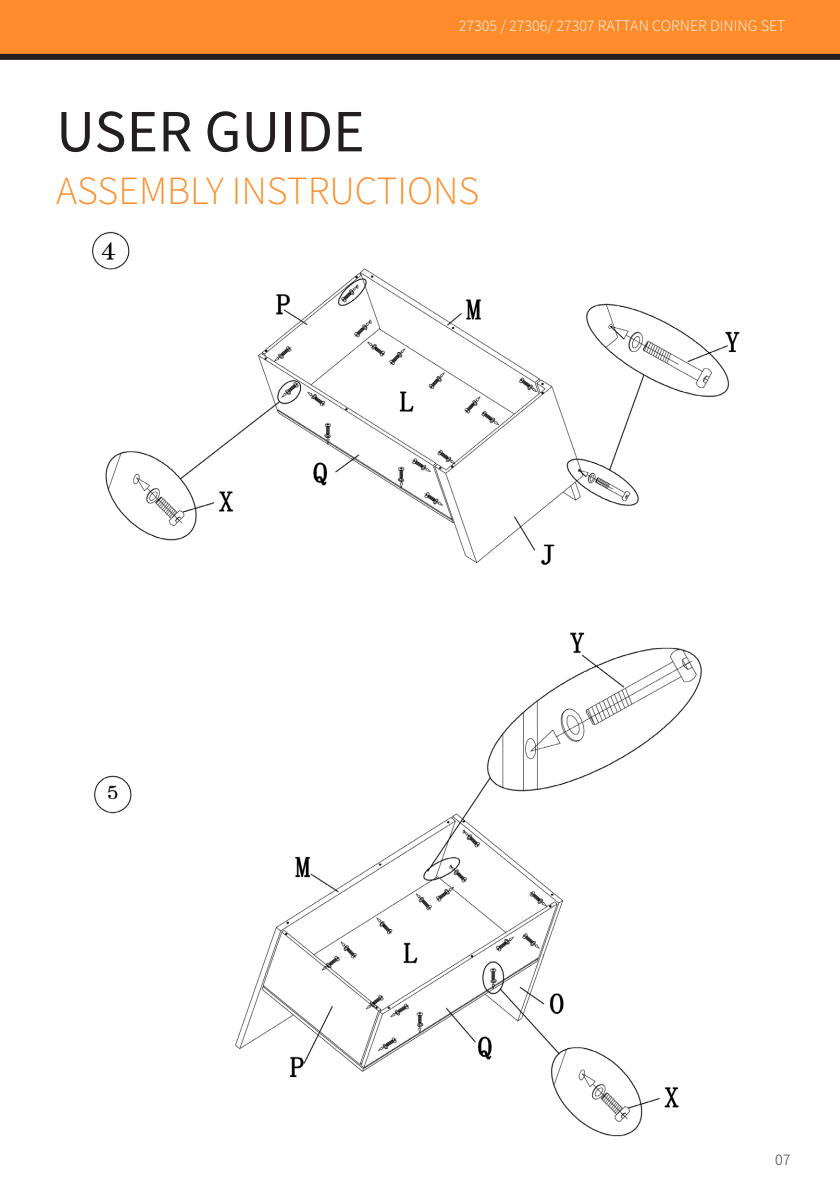
<style>
.page{position:relative;width:840px;height:1191px;background:#fff}
.page>*{position:absolute;margin:0;border:0;box-sizing:border-box;transform-origin:0 0}
.t1{font:60px "Source Sans Pro";color:#231f20}
.t2{font:300 40px "Source Sans Pro";color:#ff8c2b}
.t3{font:300 16px "Source Sans Pro";color:#fff}
.t4{font:300 16px "Source Sans Pro";color:#231f20}
</style>
<div class="page">
<img style="left:92px;top:231px;width:648px;height:906px">
<div style="left:0;top:0;width:839px;height:57px;background:#ff8c2b"></div>
<div style="left:0;top:54px;width:839px;height:6px;background:#231f20"></div>
<p class="t3" style="left:458px;top:15px;width:328px">27305 / 27306/ 27307 RATTAN CORNER DINING SET</p>
<p class="t1" style="left:56px;top:91px;width:310px">USER GUIDE</p>
<p class="t2" style="left:56px;top:164px;width:424px">ASSEMBLY INSTRUCTIONS</p>
<p class="t4" style="left:774px;top:1148px;width:17px">07</p>
</div>
